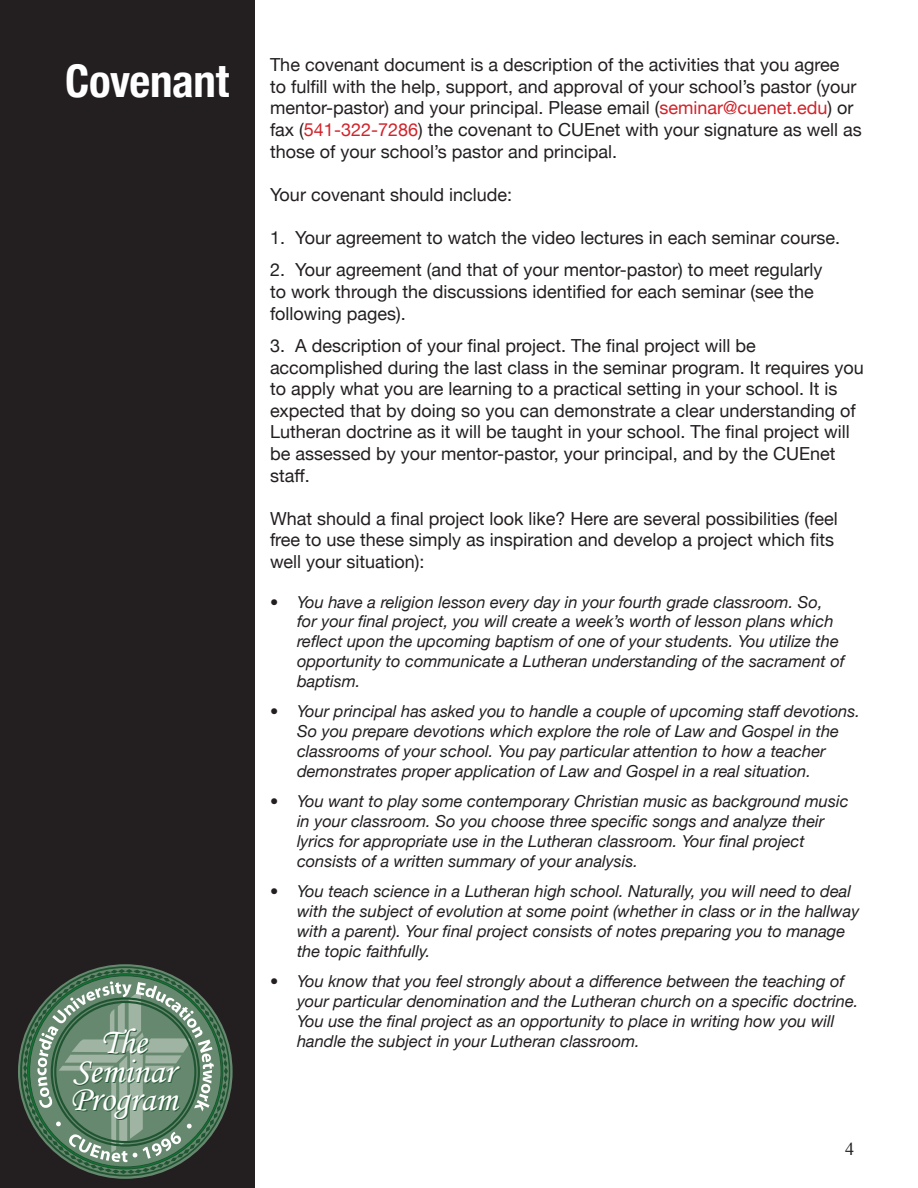
<style>
.page{position:relative;width:918px;height:1188px;background:#fff}
.page>*{position:absolute;margin:0;border:0;box-sizing:border-box;transform-origin:0 0}
.t1{font:700 condensed 45px "Helvetica Neue";letter-spacing:-.01em;color:#fff}
.t2{font:36px/28.5px "Monotype Corsiva";color:#fff;text-align:center}
.t3{font:18px/21.6px "Helvetica Neue";color:#231f20}
.t4{font:18px "Times New Roman";color:#231f20}
.t5{font:italic 16.5px/19.8px "Helvetica Neue";color:#231f20}
.s1{color:#d1232a}
</style>
<div class="page">
<div style="left:0;top:0;width:255px;height:1188px;background:#231f20"></div>
<svg style="left:20px;top:966px;width:210px;height:210px"></svg>
<svg style="left:23px;top:969px;width:205px;height:205px"></svg>
<h1 class="t1" style="left:65px;top:44px;width:165px">Covenant</h1>
<h2 class="t2" style="left:70px;top:1028px;width:109px">The<br>Seminar<br>Program</h2>
<p class="t3" style="left:270px;top:55px;width:593px">The covenant document is a description of the activities that you agree<br>to fulfill with the help, support, and approval of your school’s pastor (your mentor-pastor) and your principal. Please email (<span class="s1">seminar@cuenet.edu</span>) or fax (<span class="s1">541-322-7286</span>) the covenant to CUEnet with your signature as well as those of your school’s pastor and principal.</p>
<p class="t3" style="left:270px;top:185px;width:244px">Your covenant should include:</p>
<p class="t3" style="left:270px;top:228px;width:572px">1. Your agreement to watch the video lectures in each seminar course.</p>
<p class="t3" style="left:270px;top:260px;width:554px">2. Your agreement (and that of your mentor-pastor) to meet regularly to work through the discussions identified for each seminar (see the following pages).</p>
<p class="t3" style="left:270px;top:336px;width:595px">3. A description of your final project. The final project will be accomplished during the last class in the seminar program. It requires you to apply what you are learning to a practical setting in your school. It is expected that by doing so you can demonstrate a clear understanding of Lutheran doctrine as it will be taught in your school. The final project will be assessed by your mentor-pastor, your principal, and by the CUEnet staff.</p>
<p class="t3" style="left:270px;top:509px;width:569px">What should a final project look like? Here are several possibilities (feel free to use these simply as inspiration and develop a project which fits well your situation):</p>
<p class="t5" style="left:297px;top:593px;width:549px;text-indent:-27px">• You have a religion lesson every day in your fourth grade classroom. So, for your final project, you will create a week’s worth of lesson plans which reflect upon the upcoming baptism of one of your students. You utilize the opportunity to communicate a Lutheran understanding of the sacrament of baptism.</p>
<p class="t5" style="left:297px;top:703px;width:564px;text-indent:-27px">• Your principal has asked you to handle a couple of upcoming staff devotions.<br>So you prepare devotions which explore the role of Law and Gospel in the classrooms of your school. You pay particular attention to how a teacher demonstrates proper application of Law and Gospel in a real situation.</p>
<p class="t5" style="left:297px;top:793px;width:553px;text-indent:-27px">• You want to play some contemporary Christian music as background music in your classroom. So you choose three specific songs and analyze their lyrics for appropriate use in the Lutheran classroom. Your final project consists of a written summary of your analysis.</p>
<p class="t5" style="left:297px;top:883px;width:564px;text-indent:-27px">• You teach science in a Lutheran high school. Naturally, you will need to deal with the subject of evolution at some point (whether in class or in the hallway with a parent). Your final project consists of notes preparing you to manage the topic faithfully.</p>
<p class="t5" style="left:297px;top:973px;width:563px;text-indent:-27px">• You know that you feel strongly about a difference between the teaching of your particular denomination and the Lutheran church on a specific doctrine.<br>You use the final project as an opportunity to place in writing how you will handle the subject in your Lutheran classroom.</p>
<p class="t4" style="left:845px;top:1136px;width:10px">4</p>
</div>
